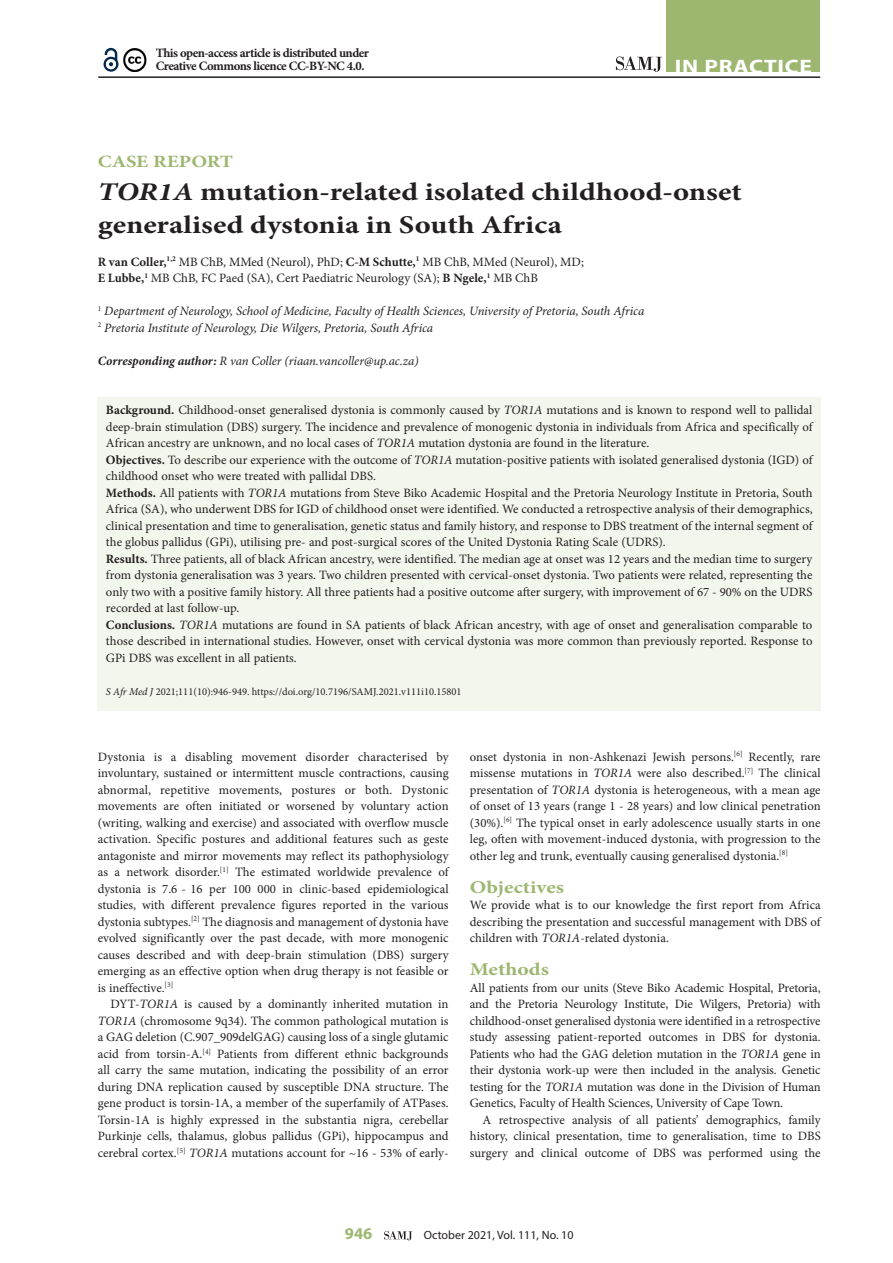
<style>
.page{position:relative;width:893px;height:1263px;background:#fff}
.page>*{position:absolute;margin:0;border:0;box-sizing:border-box;transform-origin:0 0}
.A_HEAD{font:700 25.5px/33px "Minion Pro";color:#231f20;scale:1.2 1}
.t1{font:700 19.5px "Myriad Pro";letter-spacing:.03em;color:#fff;scale:1.2 1}
.B_HEAD{font:700 18px "Minion Pro";color:#9db771;scale:1.2 1}
.AA_HEAD{font:700 17.25px "Minion Pro";letter-spacing:-.005em;color:#9db771;scale:1.2 1}
.t2{font:700 16.5px "Myriad Pro";color:#9db771}
.BODY_TEXT_1ST_PARAGR{font:12.75px/16.5px "Minion Pro";letter-spacing:-.005em;color:#231f20;text-align:justify}
.BODY_TEXT_INDENT{font:12.75px/16.5px "Minion Pro";color:#231f20;text-align:justify}
.AUTHORS_DETAILS{font:italic 12.75px "Minion Pro";letter-spacing:-.005em;color:#231f20}
.AUTHORS_NAME{font:12.75px/16.5px "Minion Pro";color:#231f20}
.BODY_TEXT_1ST_PARAGR-2{font:700 12.75px/13.5px "Minion Pro";letter-spacing:-.04em;color:#231f20}
.CORRESPONDING_AUTHOR{font:italic 12.75px "Minion Pro";letter-spacing:-.005em;color:#231f20}
.t3{font:12px "Myriad Pro";color:#231f20}
.CITELINE{font:10.5px "Minion Pro";color:#231f20}
.s1{font-style:italic}
.s2{font-weight:700}
</style>
<div class="page">
<svg style="left:384px;top:1231px;width:28px;height:9px"></svg>
<hr style="left:98px;top:76px;width:722px;height:2px;background:#231f20">
<div style="left:667px;top:0;width:153px;height:72px;background:#9db771"></div>
<svg style="left:616px;top:57px;width:46px;height:15px"></svg>
<svg style="left:103px;top:47px;width:16px;height:25px"></svg>
<img style="left:123px;top:48px;width:24px;height:23px">
<div style="left:97px;top:398px;width:724px;height:313px;background:#f3f6ed"></div>
<p class="BODY_TEXT_1ST_PARAGR-2" style="left:156px;top:46px;width:215px">This open-access article is distributed under<br>Creative Commons licence CC-BY-NC 4.0.</p>
<h2 class="t1" style="left:675px;top:54px;width:116px">IN PRACTICE</h2>
<h5 class="AA_HEAD" style="left:98px;top:149px;width:114px">CASE REPORT</h5>
<h1 class="A_HEAD" style="left:98px;top:175px;width:538px"><span class="s1">TOR1A</span> mutation-related isolated childhood-onset generalised dystonia in South Africa</h1>
<p class="AUTHORS_NAME" style="left:98px;top:253px;width:488px"><span class="s2">R van Coller,</span><sup>1,2</sup> MB ChB, MMed (Neurol), PhD; <span class="s2">C-M Schutte,</span><sup>1</sup> MB ChB, MMed (Neurol), MD;<br><span class="s2">E Lubbe,</span><sup>1</sup> MB ChB, FC Paed (SA), Cert Paediatric Neurology (SA); <span class="s2">B Ngele,</span><sup>1</sup> MB ChB</p>
<p class="AUTHORS_DETAILS" style="left:98px;top:302px;width:548px"><sup>1</sup> Department of Neurology, School of Medicine, Faculty of Health Sciences, University of Pretoria, South Africa</p>
<p class="AUTHORS_DETAILS" style="left:98px;top:319px;width:337px"><sup>2</sup> Pretoria Institute of Neurology, Die Wilgers, Pretoria, South Africa</p>
<p class="CORRESPONDING_AUTHOR" style="left:98px;top:352px;width:322px"><span class="s2">Corresponding author:</span> R van Coller (riaan.vancoller@up.ac.za)</p>
<p class="BODY_TEXT_1ST_PARAGR" style="left:106px;top:402px;width:708px"><span class="s2">Background.</span> Childhood-onset generalised dystonia is commonly caused by <span class="s1">TOR1A</span> mutations and is known to respond well to pallidal deep-brain stimulation (DBS) surgery. The incidence and prevalence of monogenic dystonia in individuals from Africa and specifically of African ancestry are unknown, and no local cases of <span class="s1">TOR1A</span> mutation dystonia are found in the literature.</p>
<p class="BODY_TEXT_1ST_PARAGR" style="left:106px;top:451px;width:708px"><span class="s2">Objectives.</span> To describe our experience with the outcome of <span class="s1">TOR1A</span> mutation-positive patients with isolated generalised dystonia (IGD) of childhood onset who were treated with pallidal DBS.</p>
<p class="BODY_TEXT_1ST_PARAGR" style="left:106px;top:484px;width:708px"><span class="s2">Methods.</span> All patients with <span class="s1">TOR1A</span> mutations from Steve Biko Academic Hospital and the Pretoria Neurology Institute in Pretoria, South Africa (SA), who underwent DBS for IGD of childhood onset were identified. We conducted a retrospective analysis of their demographics, clinical presentation and time to generalisation, genetic status and family history, and response to DBS treatment of the internal segment of the globus pallidus (GPi), utilising pre- and post-surgical scores of the United Dystonia Rating Scale (UDRS).</p>
<p class="BODY_TEXT_1ST_PARAGR" style="left:106px;top:550px;width:708px"><span class="s2">Results.</span> Three patients, all of black African ancestry, were identified. The median age at onset was 12 years and the median time to surgery from dystonia generalisation was 3 years. Two children presented with cervical-onset dystonia. Two patients were related, representing the only two with a positive family history. All three patients had a positive outcome after surgery, with improvement of 67 - 90% on the UDRS recorded at last follow-up.</p>
<p class="BODY_TEXT_1ST_PARAGR" style="left:106px;top:616px;width:708px"><span class="s2">Conclusions.</span> <span class="s1">TOR1A</span> mutations are found in SA patients of black African ancestry, with age of onset and generalisation comparable to those described in international studies. However, onset with cervical dystonia was more common than previously reported. Response to GPi DBS was excellent in all patients.</p>
<p class="CITELINE" style="left:106px;top:684px;width:357px"><span class="s1">S Afr Med J</span> 2021;111(10):946-949. https://doi.org/10.7196/SAMJ.2021.v111i10.15801</p>
<p class="BODY_TEXT_1ST_PARAGR" style="left:98px;top:748px;width:352px">Dystonia is a disabling movement disorder characterised by involuntary, sustained or intermittent muscle contractions, causing abnormal, repetitive movements, postures or both. Dystonic movements are often initiated or worsened by voluntary action (writing, walking and exercise) and associated with overflow muscle activation. Specific postures and additional features such as geste antagoniste and mirror movements may reflect its pathophysiology as a network disorder.<sup>[1]</sup> The estimated worldwide prevalence of dystonia is 7.6 - 16 per 100 000 in clinic-based epidemiological studies, with different prevalence figures reported in the various dystonia subtypes.<sup>[2]</sup> The diagnosis and management of dystonia have evolved significantly over the past decade, with more monogenic causes described and with deep-brain stimulation (DBS) surgery emerging as an effective option when drug therapy is not feasible or is ineffective.<sup>[3]</sup></p>
<p class="BODY_TEXT_INDENT" style="left:98px;top:996px;width:352px;text-indent:13px">DYT-<span class="s1">TOR1A</span> is caused by a dominantly inherited mutation in <span class="s1">TOR1A</span> (chromosome 9q34). The common pathological mutation is a GAG deletion (C.907_909delGAG) causing loss of a single glutamic acid from torsin-A.<sup>[4]</sup> Patients from different ethnic backgrounds all carry the same mutation, indicating the possibility of an error during DNA replication caused by susceptible DNA structure. The gene product is torsin-1A, a member of the superfamily of ATPases.<br>Torsin-1A is highly expressed in the substantia nigra, cerebellar Purkinje cells, thalamus, globus pallidus (GPi), hippocampus and cerebral cortex.<sup>[5]</sup> <span class="s1">TOR1A</span> mutations account for ~16 - 53% of early-</p>
<p class="BODY_TEXT_INDENT" style="left:470px;top:748px;width:352px">onset dystonia in non-Ashkenazi Jewish persons.<sup>[6]</sup> Recently, rare missense mutations in <span class="s1">TOR1A</span> were also described.<sup>[7]</sup> The clinical presentation of <span class="s1">TOR1A</span> dystonia is heterogeneous, with a mean age of onset of 13 years (range 1 - 28 years) and low clinical penetration (30%).<sup>[6]</sup> The typical onset in early adolescence usually starts in one leg, often with movement-induced dystonia, with progression to the other leg and trunk, eventually causing generalised dystonia.<sup>[8]</sup></p>
<h2 class="B_HEAD" style="left:470px;top:874px;width:80px">Objectives</h2>
<p class="BODY_TEXT_1ST_PARAGR" style="left:470px;top:897px;width:352px">We provide what is to our knowledge the first report from Africa describing the presentation and successful management with DBS of children with <span class="s1">TOR1A</span>-related dystonia.</p>
<h2 class="B_HEAD" style="left:470px;top:957px;width:67px">Methods</h2>
<p class="BODY_TEXT_1ST_PARAGR" style="left:470px;top:979px;width:352px">All patients from our units (Steve Biko Academic Hospital, Pretoria, and the Pretoria Neurology Institute, Die Wilgers, Pretoria) with childhood-onset generalised dystonia were identified in a retrospective study assessing patient-reported outcomes in DBS for dystonia.<br>Patients who had the GAG deletion mutation in the <span class="s1">TOR1A</span> gene in their dystonia work-up were then included in the analysis. Genetic testing for the <span class="s1">TOR1A</span> mutation was done in the Division of Human Genetics, Faculty of Health Sciences, University of Cape Town.</p>
<p class="BODY_TEXT_INDENT" style="left:470px;top:1111px;width:352px;text-indent:13px">A retrospective analysis of all patients’ demographics, family history, clinical presentation, time to generalisation, time to DBS surgery and clinical outcome of DBS was performed using the</p>
<p class="t2" style="left:345px;top:1223px;width:29px">946</p>
<p class="t3" style="left:424px;top:1228px;width:151px">October 2021, Vol. 111, No. 10</p>
</div>
